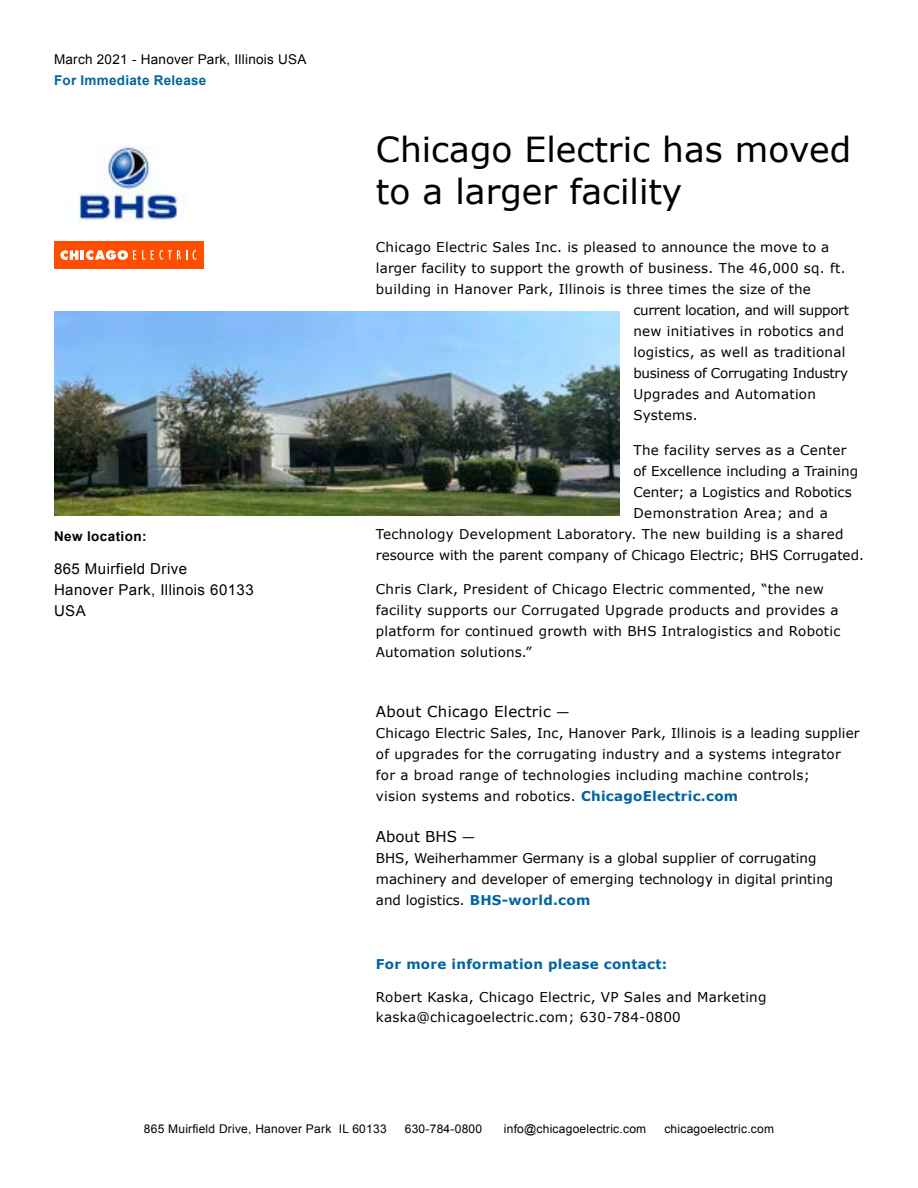
<style>
.page{position:relative;width:918px;height:1188px;background:#fff}
.page>*{position:absolute;margin:0;border:0;box-sizing:border-box;transform-origin:0 0}
.t1{font:34.5px/42px "Verdana";color:#000}
.t2{font:15px/21px "Arial";letter-spacing:.03em;color:#000}
.t3{font:15px "Verdana";letter-spacing:.02em;color:#000}
.t4{font:15px "Verdana";color:#000}
.t5{font:13.5px/21px "Verdana";letter-spacing:.02em;color:#000}
.t6{font:13.5px/21px "Verdana";color:#000}
.t7{font:13.5px "Verdana";letter-spacing:-.02em;color:#000}
.t8{font:13.5px "Arial";letter-spacing:.02em;color:#000}
.t9{font:700 13.5px "Verdana";letter-spacing:.02em;color:#0065a1}
.t10{font:700 13.5px "Arial";letter-spacing:.02em;color:#0065a1}
.t11{font:700 13.5px "Arial";letter-spacing:.03em;color:#000}
.t12{font:12px "Arial";letter-spacing:.02em;color:#000}
.s1{font-size:13.5px}
.s2{font-weight:700;color:#0065a1}
</style>
<div class="page">
<div style="left:54px;top:241px;width:150px;height:28px;background:#ff4e00"></div>
<svg style="left:142px;top:250px;width:45px;height:10px"></svg>
<svg style="left:193px;top:250px;width:3px;height:10px"></svg>
<svg style="left:60px;top:250px;width:76px;height:10px"></svg>
<img style="left:67px;top:145px;width:114px;height:76px">
<img style="left:54px;top:311px;width:566px;height:205px">
<p class="t8" style="left:54px;top:50px;width:254px">March 2021 - Hanover Park, Illinois USA</p>
<p class="t10" style="left:54px;top:71px;width:154px">For Immediate Release</p>
<p class="t11" style="left:54px;top:528px;width:94px">New location:</p>
<p class="t2" style="left:54px;top:559px;width:201px">865 Muirfield Drive<br>Hanover Park, Illinois 60133<br>USA</p>
<h1 class="t1" style="left:376px;top:129px;width:477px">Chicago Electric has moved to a larger facility</h1>
<p class="t5" style="left:376px;top:237px;width:455px">Chicago Electric Sales Inc. is pleased to announce the move to a</p>
<p class="t5" style="left:376px;top:258px;width:471px">larger facility to support the growth of business. The 46,000 sq. ft.</p>
<p class="t5" style="left:376px;top:279px;width:436px">building in Hanover Park, Illinois is three times the size of the</p>
<p class="t7" style="left:633px;top:302px;width:217px">current location, and will support</p>
<p class="t5" style="left:633px;top:321px;width:212px">new initiatives in robotics and</p>
<p class="t5" style="left:633px;top:342px;width:214px">logistics, as well as traditional</p>
<p class="t7" style="left:633px;top:365px;width:216px">business of Corrugating Industry</p>
<p class="t5" style="left:633px;top:384px;width:184px">Upgrades and Automation</p>
<p class="t5" style="left:633px;top:405px;width:66px">Systems.</p>
<p class="t5" style="left:633px;top:439px;width:215px">The facility serves as a Center</p>
<p class="t6" style="left:633px;top:460px;width:226px">of Excellence including a Training</p>
<p class="t6" style="left:633px;top:481px;width:220px">Center; a Logistics and Robotics</p>
<p class="t5" style="left:633px;top:502px;width:196px">Demonstration Area; and a</p>
<p class="t5" style="left:376px;top:523px;width:469px">Technology Development Laboratory. The new building is a shared</p>
<p class="t6" style="left:376px;top:544px;width:490px">resource with the parent company of Chicago Electric; BHS Corrugated.</p>
<p class="t5" style="left:376px;top:579px;width:466px">Chris Clark, President of Chicago Electric commented, “the new facility supports our Corrugated Upgrade products and provides a platform for continued growth with BHS Intralogistics and Robotic Automation solutions.”</p>
<p class="t3" style="left:376px;top:702px;width:195px">About Chicago Electric <span class="s1">—</span></p>
<p class="t5" style="left:376px;top:723px;width:485px">Chicago Electric Sales, Inc, Hanover Park, Illinois is a leading supplier of upgrades for the corrugating industry and a systems integrator for a broad range of technologies including machine controls;<br>vision systems and robotics. <span class="s2">ChicagoElectric.com</span></p>
<p class="t4" style="left:376px;top:827px;width:101px">About BHS <span class="s1">—</span></p>
<p class="t6" style="left:376px;top:847px;width:459px">BHS, Weiherhammer Germany is a global supplier of corrugating machinery and developer of emerging technology in digital printing and logistics. <span class="s2">BHS-world.com</span></p>
<p class="t9" style="left:376px;top:955px;width:293px">For more information please contact:</p>
<p class="t5" style="left:376px;top:988px;width:392px;line-height:19.5px">Robert Kaska, Chicago Electric, VP Sales and Marketing kaska@chicagoelectric.com; 630-784-0800</p>
<p class="t12" style="left:144px;top:1121px;width:244px">865 Muirfield Drive, Hanover Park IL 60133</p>
<p class="t12" style="left:405px;top:1121px;width:79px">630-784-0800</p>
<p class="t12" style="left:504px;top:1121px;width:144px">info@chicagoelectric.com</p>
<p class="t12" style="left:664px;top:1121px;width:111px">chicagoelectric.com</p>
</div>
